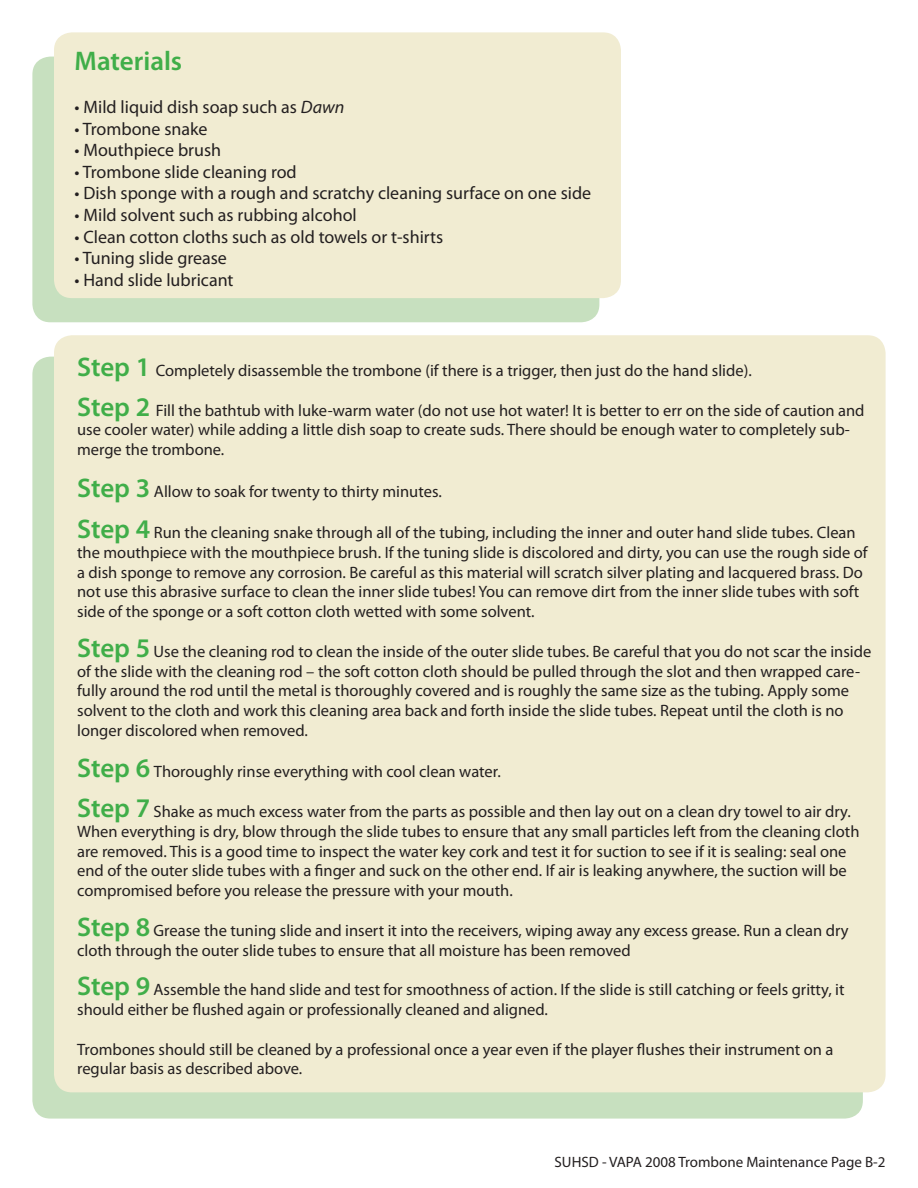
<style>
.page{position:relative;width:918px;height:1188px;background:#fff}
.page>*{position:absolute;margin:0;border:0;box-sizing:border-box;transform-origin:0 0}
.t1{font:600 27px "Myriad Pro";color:#40ae49}
.t2{font:18px "Myriad Pro";color:#231f20}
.t3{font:16.5px/19.8px "Myriad Pro";color:#231f20}
.t4{font:15px "Myriad Pro";color:#231f20}
.s1{font-style:italic}
.s2{font-weight:600;font-size:27px;color:#40ae49}
</style>
<div class="page">
<div style="left:32px;top:57px;width:567px;height:265px;background:#c7e0bf;border-radius:18px"></div>
<div style="left:54px;top:32px;width:567px;height:266px;background:#f1ecd2;border-radius:18px"></div>
<div style="left:32px;top:357px;width:831px;height:762px;background:#c7e0bf;border-radius:18px"></div>
<div style="left:54px;top:335px;width:832px;height:757px;background:#f1ecd2;border-radius:18px"></div>
<h1 class="t1" style="left:75px;top:44px;width:109px">Materials</h1>
<p class="t2" style="left:75px;top:96px;width:271px">• Mild liquid dish soap such as <span class="s1">Dawn</span></p>
<p class="t2" style="left:75px;top:117px;width:135px">• Trombone snake</p>
<p class="t2" style="left:75px;top:139px;width:148px">• Mouthpiece brush</p>
<p class="t2" style="left:75px;top:161px;width:224px">• Trombone slide cleaning rod</p>
<p class="t2" style="left:75px;top:182px;width:518px">• Dish sponge with a rough and scratchy cleaning surface on one side</p>
<p class="t2" style="left:75px;top:204px;width:284px">• Mild solvent such as rubbing alcohol</p>
<p class="t2" style="left:75px;top:225px;width:370px">• Clean cotton cloths such as old towels or t-shirts</p>
<p class="t2" style="left:75px;top:247px;width:154px">• Tuning slide grease</p>
<p class="t2" style="left:75px;top:269px;width:161px">• Hand slide lubricant</p>
<p class="t3" style="left:77px;top:360px;width:676px"><span class="s2">Step 1</span> Completely disassemble the trombone (if there is a trigger, then just do the hand slide).</p>
<p class="t3" style="left:77px;top:400px;width:789px"><span class="s2">Step 2</span> Fill the bathtub with luke-warm water (do not use hot water! It is better to err on the side of caution and use cooler water) while adding a little dish soap to create suds. There should be enough water to completely sub&shy;merge the trombone.</p>
<p class="t3" style="left:77px;top:481px;width:366px"><span class="s2">Step 3</span> Allow to soak for twenty to thirty minutes.</p>
<p class="t3" style="left:77px;top:522px;width:792px"><span class="s2">Step 4</span> Run the cleaning snake through all of the tubing, including the inner and outer hand slide tubes. Clean the mouthpiece with the mouthpiece brush. If the tuning slide is discolored and dirty, you can use the rough side of a dish sponge to remove any corrosion. Be careful as this material will scratch silver plating and lacquered brass. Do not use this abrasive surface to clean the inner slide tubes! You can remove dirt from the inner slide tubes with soft side of the sponge or a soft cotton cloth wetted with some solvent.</p>
<p class="t3" style="left:77px;top:641px;width:796px"><span class="s2">Step 5</span> Use the cleaning rod to clean the inside of the outer slide tubes. Be careful that you do not scar the inside of the slide with the cleaning rod – the soft cotton cloth should be pulled through the slot and then wrapped care&shy;fully around the rod until the metal is thoroughly covered and is roughly the same size as the tubing. Apply some solvent to the cloth and work this cleaning area back and forth inside the slide tubes. Repeat until the cloth is no longer discolored when removed.</p>
<p class="t3" style="left:77px;top:762px;width:425px"><span class="s2">Step 6</span> Thoroughly rinse everything with cool clean water.</p>
<p class="t3" style="left:77px;top:801px;width:784px"><span class="s2">Step 7</span> Shake as much excess water from the parts as possible and then lay out on a clean dry towel to air dry.<br>When everything is dry, blow through the slide tubes to ensure that any small particles left from the cleaning cloth are removed. This is a good time to inspect the water key cork and test it for suction to see if it is sealing: seal one end of the outer slide tubes with a finger and suck on the other end. If air is leaking anywhere, the suction will be compromised before you release the pressure with your mouth.</p>
<p class="t3" style="left:77px;top:920px;width:773px"><span class="s2">Step 8</span> Grease the tuning slide and insert it into the receivers, wiping away any excess grease. Run a clean dry cloth through the outer slide tubes to ensure that all moisture has been removed</p>
<p class="t3" style="left:77px;top:979px;width:769px"><span class="s2">Step 9</span> Assemble the hand slide and test for smoothness of action. If the slide is still catching or feels gritty, it should either be flushed again or professionally cleaned and aligned.</p>
<p class="t3" style="left:77px;top:1039px;width:758px">Trombones should still be cleaned by a professional once a year even if the player flushes their instrument on a regular basis as described above.</p>
<p class="t4" style="left:555px;top:1153px;width:333px">SUHSD - VAPA 2008 Trombone Maintenance Page B-2</p>
</div>
